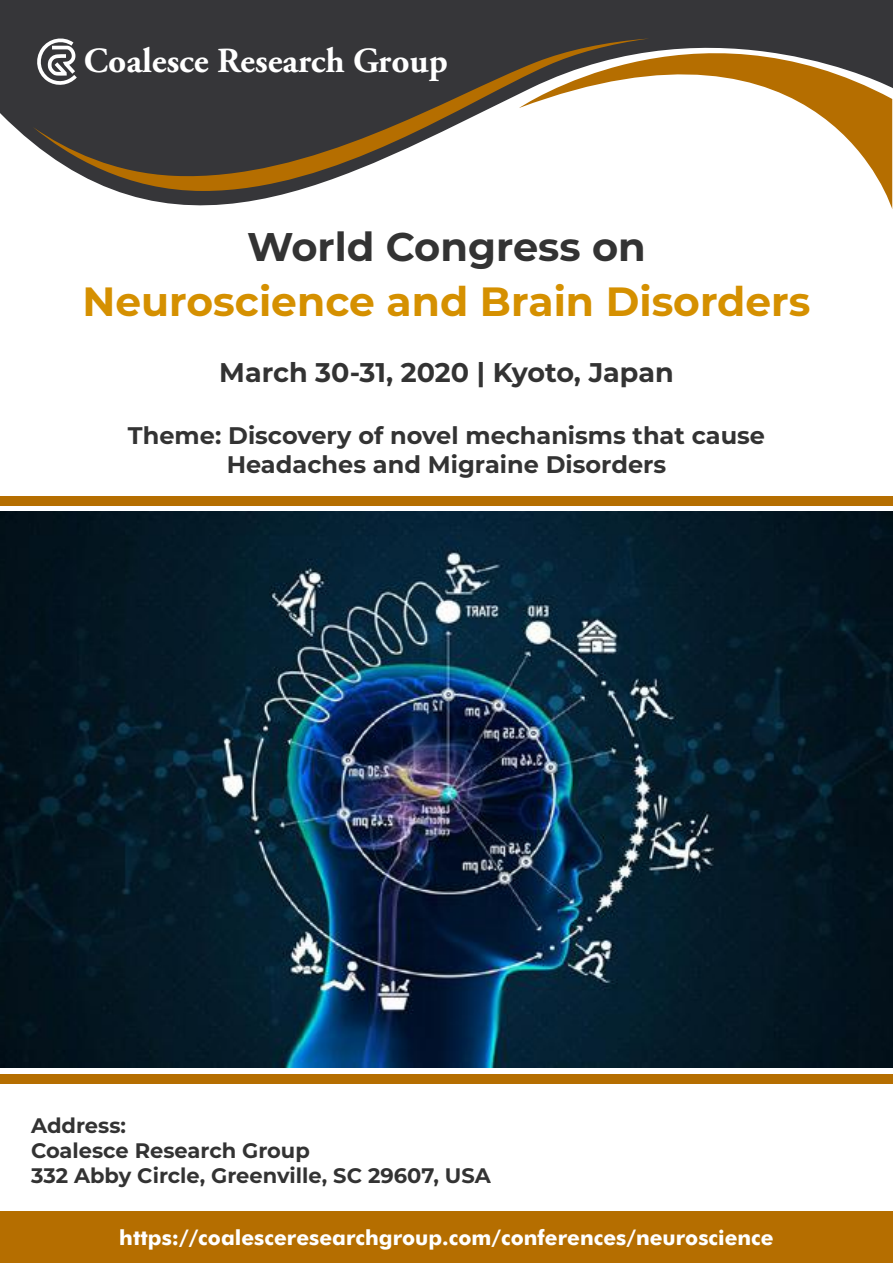
<style>
.page{position:relative;width:893px;height:1263px;background:#fff}
.page>*{position:absolute;margin:0;border:0;box-sizing:border-box;transform-origin:0 0}
.t1{font:700 40.8px "Montserrat";color:#d59000}
.t2{font:700 39.9px "Montserrat";color:#333}
.t3{font:700 35.25px "Adobe Garamond Pro";color:#fff}
.t4{font:700 27px "Montserrat";color:#333}
.t5{font:700 24px/28.8px "Montserrat";color:#333;text-align:center}
.t6{font:700 21px/25.2px "Montserrat";color:#333}
.t7{font:700 21px "Futura BT";color:#fff}
</style>
<div class="page">
<div style="left:0;top:1211px;width:893px;height:52px;background:#b56e00"></div>
<svg style="left:0;top:0;width:893px;height:209px"></svg>
<svg style="left:33px;top:38px;width:616px;height:153px;fill:#363639"></svg>
<svg style="left:33px;top:35px;width:48px;height:50px"></svg>
<div style="left:0;top:496px;width:893px;height:9px;background:#b56e00"></div>
<div style="left:0;top:1074px;width:893px;height:10px;background:#b56e00"></div>
<img style="left:0;top:512px;width:893px;height:556px">
<h3 class="t3" style="left:84px;top:40px;width:365px">Coalesce Research Group</h3>
<h2 class="t2" style="left:247px;top:218px;width:400px">World Congress on</h2>
<h1 class="t1" style="left:83px;top:272px;width:729px">Neuroscience and Brain Disorders</h1>
<p class="t4" style="left:219px;top:352px;width:456px">March 30-31, 2020 | Kyoto, Japan</p>
<p class="t5" style="left:128px;top:420px;width:639px">Theme: Discovery of novel mechanisms that cause<br>Headaches and Migraine Disorders</p>
<p class="t6" style="left:31px;top:1111px;width:461px">Address:<br>Coalesce Research Group<br>332 Abby Circle, Greenville, SC 29607, USA</p>
<p class="t7" style="left:119px;top:1224px;width:656px">https://coalesceresearchgroup.com/conferences/neuroscience</p>
</div>
